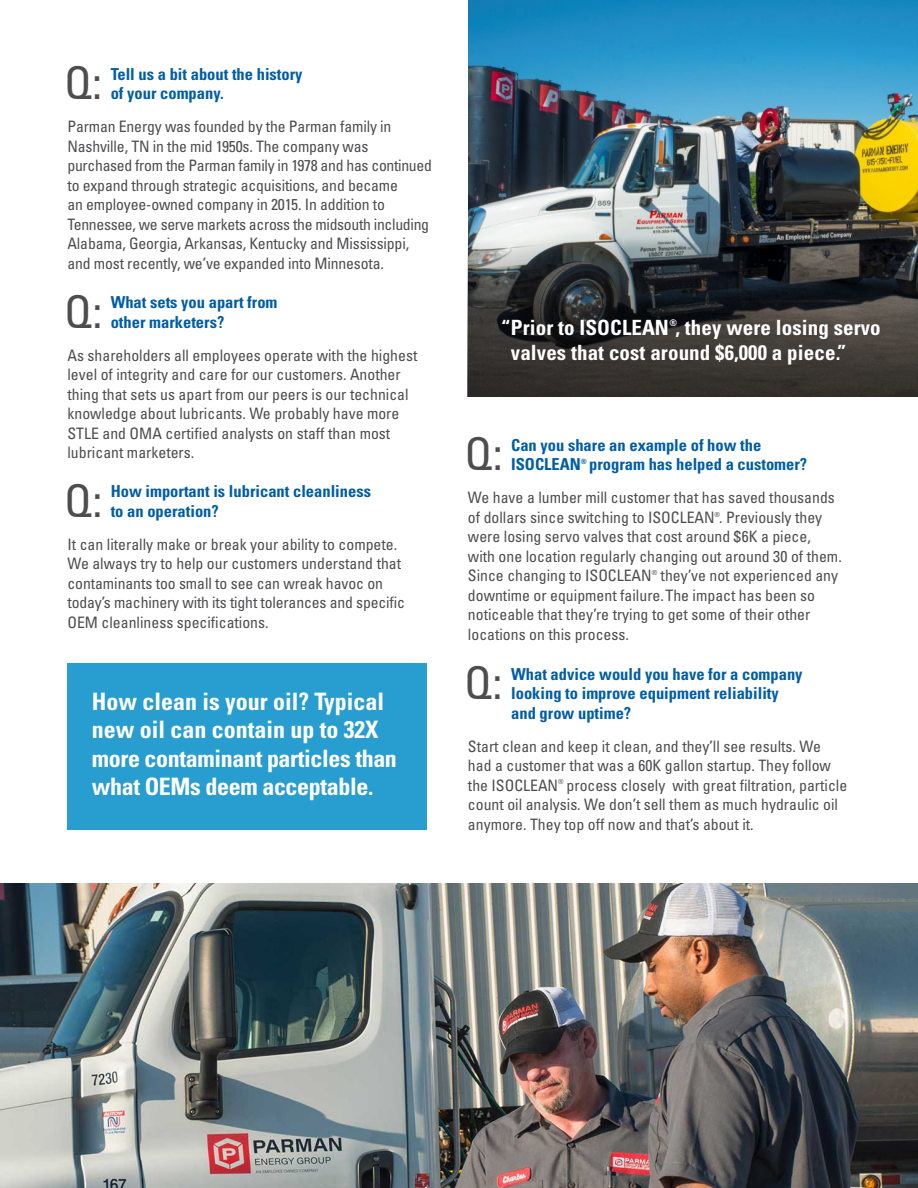
<style>
.page{position:relative;width:918px;height:1188px;background:#fff}
.page>*{position:absolute;margin:0;border:0;box-sizing:border-box;transform-origin:0 0}
.Large_callout_-_31{font:condensed 45px "Univers";color:#4d4d4f}
.H2___18_24{font:700 condensed 24px/28.5px "Univers";letter-spacing:-.015em;color:#fff}
.H2___18_24-2{font:700 condensed 21px "Univers";letter-spacing:.005em;color:#fff}
.Body_Medium_-_11_14_heading{font:700 condensed 16.5px/19.5px "Univers";color:#005da6}
.Body_medium_-_11_14{font:condensed 15.75px/19.5px "Univers";color:#4d4d4f}
.H2___18_24-3{font:700 condensed 9.15px "Univers";color:#fff}
.Body_Medium_-_11_14_heading-2{font:700 condensed 7.2px "Univers";color:#005da6}
.Body_medium_-_11_14-2{font:condensed 6.9px "Univers";color:#4d4d4f}
</style>
<div class="page">
<img style="left:0;top:884px;width:918px;height:304px">
<img style="left:468px;top:0;width:450px;height:22px">
<img style="left:468px;top:22px;width:450px;height:374px">
<div style="left:496px;top:312px;width:392px;height:61px;background:#231f20;opacity:.2"></div>
<div style="left:68px;top:663px;width:359px;height:166px;background:#289dcf"></div>
<p class="Large_callout_-_31" style="left:64px;top:55px;width:39px">Q:</p>
<p class="Body_Medium_-_11_14_heading" style="left:111px;top:64px;width:193px">Tell us a bit about the history of your company.</p>
<p class="Body_medium_-_11_14" style="left:68px;top:117px;width:366px">Parman Energy was founded by the Parman family in Nashville, TN in the mid 1950s. The company was purchased from the Parman family in 1978 and has continued to expand through strategic acquisitions, and became<br>an employee-owned company in 2015. In addition to Tennessee, we serve markets across the midsouth including Alabama, Georgia, Arkansas, Kentucky and Mississippi, and most recently, we’ve expanded into Minnesota.</p>
<p class="Body_Medium_-_11_14_heading" style="left:111px;top:293px;width:168px">What sets you apart from other marketers?</p>
<p class="Body_medium_-_11_14" style="left:68px;top:345px;width:351px">As shareholders all employees operate with the highest level of integrity and care for our customers. Another thing that sets us apart from our peers is our technical knowledge about lubricants. We probably have more STLE and OMA certified analysts on staff than most lubricant marketers.</p>
<p class="Body_Medium_-_11_14_heading" style="left:111px;top:482px;width:262px">How important is lubricant cleanliness to an operation?</p>
<p class="Body_medium_-_11_14" style="left:68px;top:534px;width:339px">It can literally make or break your ability to compete.<br>We always try to help our customers understand that contaminants too small to see can wreak havoc on today’s machinery with its tight tolerances and specific OEM cleanliness specifications.</p>
<p class="Large_callout_-_31" style="left:65px;top:283px;width:39px">Q:</p>
<p class="Large_callout_-_31" style="left:65px;top:472px;width:39px">Q:</p>
<p class="H2___18_24" style="left:92px;top:687px;width:307px">How clean is your oil? Typical new oil can contain up to 32X more contaminant particles than what OEMs deem acceptable.</p>
<p class="H2___18_24-2" style="left:501px;top:314px;width:381px">“Prior to ISOCLEAN , they were losing servo</p>
<p class="H2___18_24-3" style="left:669px;top:317px;width:9px">®</p>
<p class="H2___18_24-2" style="left:511px;top:340px;width:337px">valves that cost around $6,000 a piece.”</p>
<p class="Large_callout_-_31" style="left:465px;top:426px;width:39px">Q:</p>
<p class="Body_Medium_-_11_14_heading" style="left:511px;top:435px;width:252px">Can you share an example of how the<br>ISOCLEAN</p>
<p class="Body_Medium_-_11_14_heading-2" style="left:581px;top:457px;width:7px">®</p>
<p class="Body_Medium_-_11_14_heading" style="left:589px;top:455px;width:220px">program has helped a customer?</p>
<p class="Body_medium_-_11_14" style="left:468px;top:488px;width:368px">We have a lumber mill customer that has saved thousands of dollars since switching to ISOCLEAN . Previously they</p>
<p class="Body_medium_-_11_14-2" style="left:715px;top:510px;width:7px">®</p>
<p class="Body_medium_-_11_14" style="left:468px;top:527px;width:375px">were losing servo valves that cost around $6K a piece, with one location regularly changing out around 30 of them.<br>Since changing to ISOCLEAN</p>
<p class="Body_medium_-_11_14-2" style="left:652px;top:568px;width:7px">®</p>
<p class="Body_medium_-_11_14" style="left:468px;top:566px;width:372px;text-indent:193px">they’ve not experienced any downtime or equipment failure. The impact has been so noticeable that they’re trying to get some of their other locations on this process.</p>
<p class="Body_Medium_-_11_14_heading" style="left:511px;top:664px;width:293px">What advice would you have for a company looking to improve equipment reliability and grow uptime?</p>
<p class="Body_medium_-_11_14" style="left:468px;top:736px;width:365px">Start clean and keep it clean, and they’ll see results. We had a customer that was a 60K gallon startup. They follow the ISOCLEAN</p>
<p class="Large_callout_-_31" style="left:465px;top:655px;width:39px">Q:</p>
<p class="Body_medium_-_11_14" style="left:468px;top:775px;width:381px;text-indent:99px">process closely with great filtration, particle count oil analysis. We don’t sell them as much hydraulic oil anymore. They top off now and that’s about it.</p>
<p class="Body_medium_-_11_14-2" style="left:558px;top:778px;width:7px">®</p>
</div>
